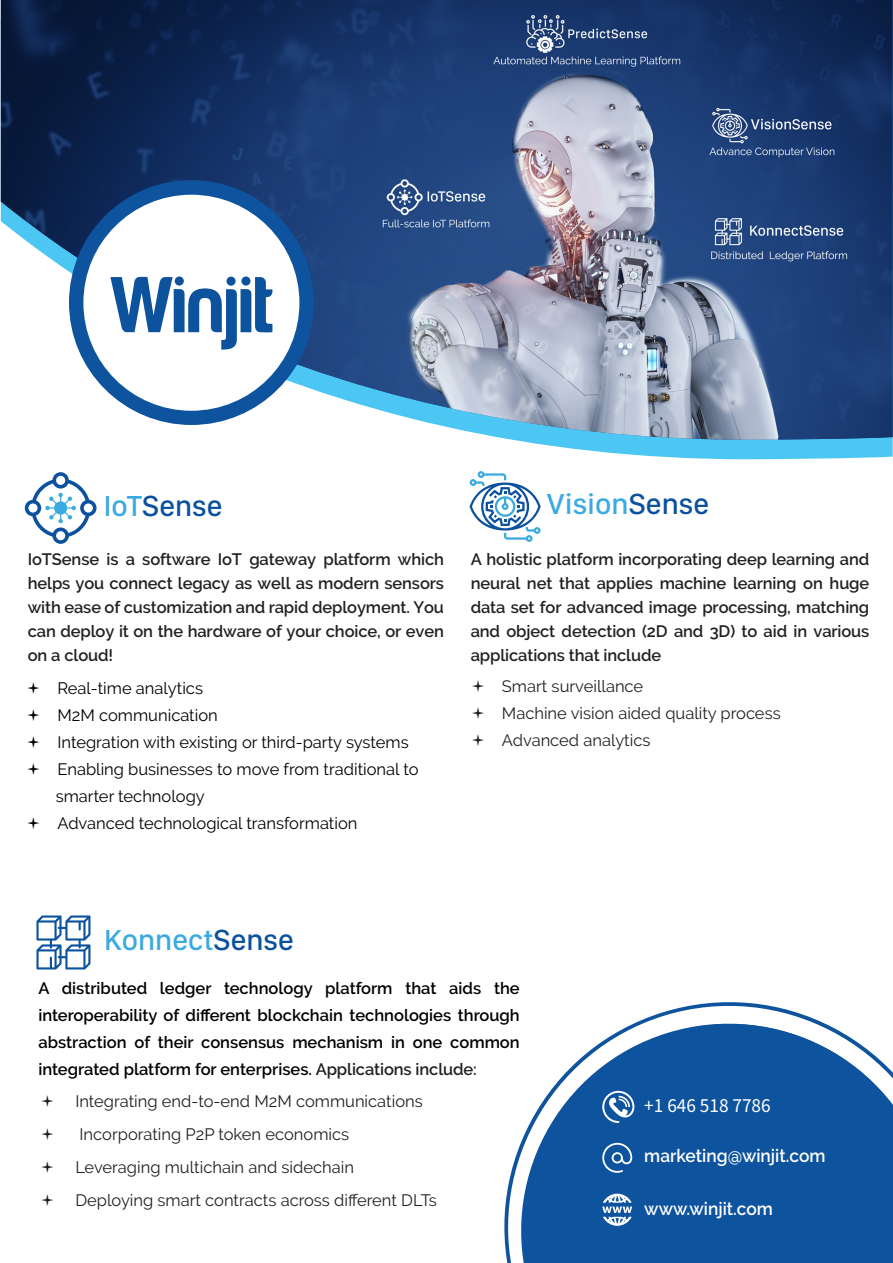
<style>
.page{position:relative;width:893px;height:1263px;background:#fff}
.page>*{position:absolute;margin:0;border:0;box-sizing:border-box;transform-origin:0 0}
.t1{font:500 30px "San Francisco Display";color:#3aaae0}
.t2{font:500 30px "San Francisco Display";color:#0b519d}
.t3{font:19.95px "Source Sans Pro";color:#fff;scale:.96 1}
.t4{font:600 18px "Raleway";color:#fff;scale:.96 1}
.t5{font:600 16.5px/24px "Raleway";letter-spacing:-.005em;color:#202120;text-align:justify}
.t6{font:600 16.5px/27px "Raleway";letter-spacing:-.005em;color:#000;text-align:justify}
.t7{font:16.5px/27px "Raleway";color:#000}
.t8{font:16.5px/33px "Raleway";color:#1f211f}
.t9{font:16.5px/27px "Raleway";color:#202120}
.s1{color:#3aaae0}
.s2{color:#0b519d}
.s3{color:#202120}
</style>
<div class="page">
<svg style="left:514px;top:440px;width:379px;height:19px;fill:#4cc6f2"></svg>
<svg style="left:504px;top:1002px;width:389px;height:261px;fill:#0d539e"></svg>
<svg style="left:602px;top:1091px;width:32px;height:32px"></svg>
<svg style="left:602px;top:1143px;width:30px;height:30px"></svg>
<svg style="left:602px;top:1194px;width:30px;height:32px"></svg>
<svg style="left:25px;top:472px;width:72px;height:72px"></svg>
<svg style="left:470px;top:471px;width:71px;height:71px"></svg>
<svg style="left:36px;top:915px;width:54px;height:54px"></svg>
<img style="left:1px;top:0;width:892px;height:440px">
<div style="left:69px;top:180px;width:245px;height:245px;background:#0d539e;border-radius:50%"></div>
<div style="left:83px;top:195px;width:216px;height:216px;background:#fff;border-radius:50%"></div>
<svg style="left:110px;top:276px;width:162px;height:74px"></svg>
<h1 class="t2" style="left:104px;top:487px;width:120px"><span class="s1">IoT</span>Sense</h1>
<p class="t5" style="left:28px;top:547px;width:418px">IoTSense is a software IoT gateway platform which helps you connect legacy as well as modern sensors with ease of customization and rapid deployment. You can deploy it on the hardware of your choice, or even on a cloud!</p>
<p class="t7" style="left:56px;top:674px;width:364px">Real-time analytics<br>M2M communication<br>Integration with existing or third-party systems Enabling businesses to move from traditional to smarter technology<br>Advanced technological transformation</p>
<h1 class="t1" style="left:547px;top:485px;width:164px">Vision<span class="s2">Sense</span></h1>
<p class="t5" style="left:471px;top:547px;width:400px">A holistic platform incorporating deep learning and neural net that applies machine learning on huge data set for advanced image processing, matching and object detection (2D and 3D) to aid in various applications that include</p>
<p class="t9" style="left:502px;top:673px;width:280px">Smart surveillance<br>Machine vision aided quality process<br>Advanced analytics</p>
<h1 class="t1" style="left:104px;top:921px;width:191px">Konnect<span class="s2">Sense</span></h1>
<p class="t6" style="left:38px;top:974px;width:483px">A distributed ledger technology platform that aids the interoperability of different blockchain technologies through abstraction of their consensus mechanism in one common integrated platform for enterprises. <span class="s3">Applications include:</span></p>
<p class="t8" style="left:75px;top:1085px;width:363px">Integrating end-to-end M2M communications Incorporating P2P token economics<br>Leveraging multichain and sidechain<br>Deploying smart contracts across different DLTs</p>
<p class="t3" style="left:644px;top:1093px;width:133px">+1 646 518 7786</p>
<p class="t4" style="left:644px;top:1145px;width:190px">marketing@winjit.com</p>
<p class="t4" style="left:644px;top:1198px;width:136px">www.winjit.com</p>
</div>
